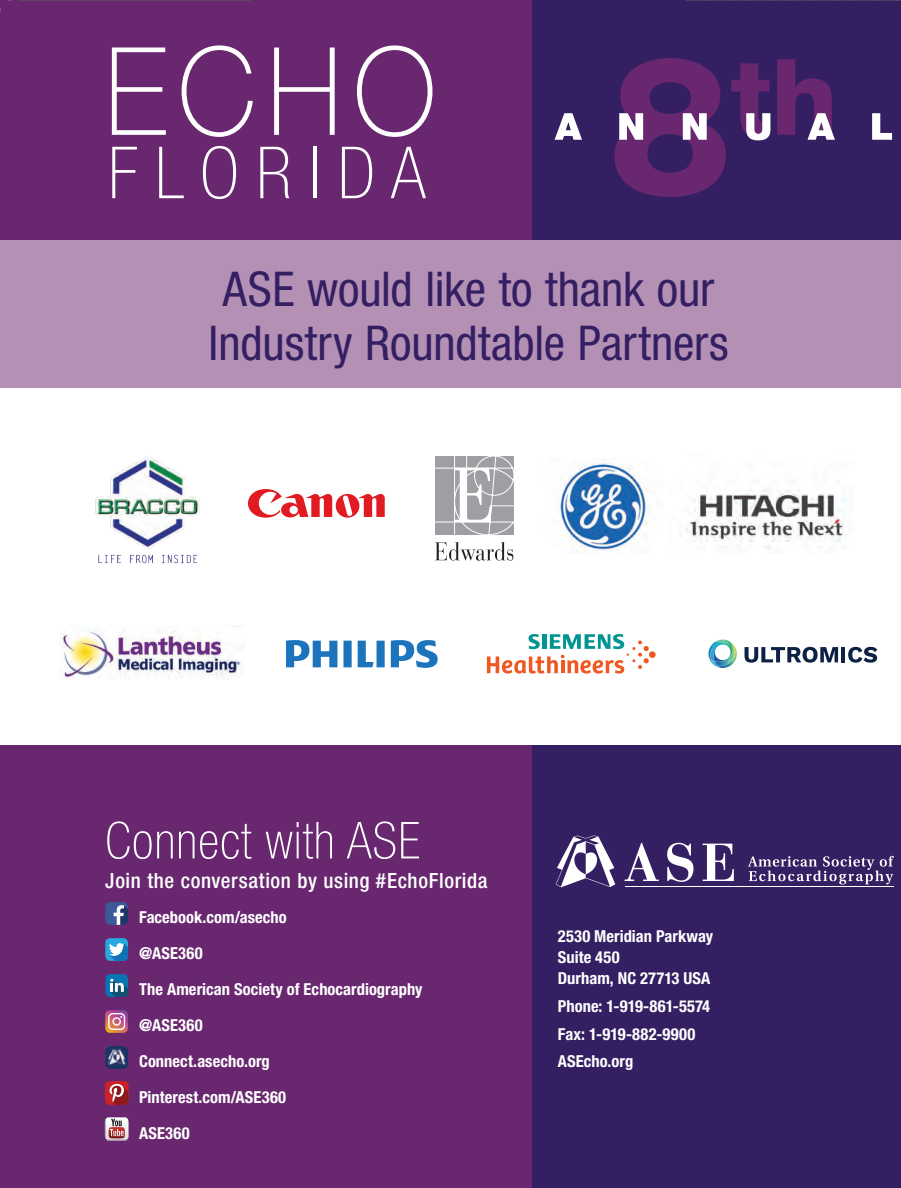
<style>
.page{position:relative;width:901px;height:1188px;background:#fff}
.page>*{position:absolute;margin:0;border:0;box-sizing:border-box;transform-origin:0 0}
.t1{font:100 122.25px "Helvetica Neue LT Std";color:#fff;scale:.91 1}
.t2{font:100 condensed 72px "Helvetica Neue LT Std";letter-spacing:.235em;color:#fff}
.t3{font:100 condensed 51px "Helvetica Neue LT Std";letter-spacing:.02em;color:#fff}
.t4{font:condensed 48px/54px "Helvetica Neue LT Std";color:#341f62}
.t5{font:500 condensed 21px "Helvetica Neue LT Std";letter-spacing:.03em;color:#fff}
.t6{font:700 condensed 16.5px/36px "Helvetica Neue LT Std";letter-spacing:.005em;color:#fff}
.s1{font-weight:800;font-size:194.4px;color:#68276f}
.s2{font-weight:800;font-size:105.75px;color:#68276f}
</style>
<div class="page">
<div style="left:0;top:745px;width:901px;height:443px;background:#68276f"></div>
<div style="left:532px;top:745px;width:369px;height:443px;background:#341f62"></div>
<div style="left:0;top:10px;width:901px;height:378px;background:#b390b4"></div>
<svg style="left:667px;top:843px;width:26px;height:39px"></svg>
<svg style="left:703px;top:843px;width:31px;height:38px"></svg>
<svg style="left:625px;top:843px;width:34px;height:38px"></svg>
<svg style="left:748px;top:856px;width:146px;height:28px"></svg>
<hr style="left:625px;top:886px;width:269px;height:1px;background:#fff">
<svg style="left:556px;top:835px;width:59px;height:52px"></svg>
<img style="left:105px;top:1046px;width:23px;height:23px">
<svg style="left:105px;top:1010px;width:23px;height:23px"></svg>
<svg style="left:105px;top:974px;width:23px;height:23px"></svg>
<svg style="left:105px;top:938px;width:23px;height:23px"></svg>
<svg style="left:105px;top:902px;width:23px;height:23px"></svg>
<svg style="left:105px;top:1081px;width:24px;height:24px"></svg>
<img style="left:128px;top:1120px;width:1px;height:19px">
<svg style="left:105px;top:1117px;width:23px;height:23px"></svg>
<div style="left:0;top:0;width:532px;height:239px;background:#68276f"></div>
<div style="left:532px;top:0;width:369px;height:239px;background:#341f62"></div>
<svg style="left:555px;top:113px;width:27px;height:27px"></svg>
<svg style="left:619px;top:113px;width:24px;height:27px"></svg>
<svg style="left:683px;top:113px;width:24px;height:27px"></svg>
<svg style="left:746px;top:113px;width:24px;height:27px"></svg>
<svg style="left:807px;top:113px;width:28px;height:27px"></svg>
<svg style="left:872px;top:113px;width:20px;height:27px"></svg>
<img style="left:558px;top:461px;width:92px;height:93px">
<svg style="left:435px;top:456px;width:79px;height:78px;background:#b0b1b4"></svg>
<svg style="left:435px;top:542px;width:78px;height:19px"></svg>
<svg style="left:248px;top:489px;width:137px;height:29px"></svg>
<img style="left:95px;top:456px;width:105px;height:108px">
<img style="left:685px;top:489px;width:162px;height:59px">
<svg style="left:487px;top:634px;width:169px;height:39px"></svg>
<svg style="left:709px;top:639px;width:28px;height:29px"></svg>
<svg style="left:745px;top:647px;width:93px;height:16px"></svg>
<hr style="left:841px;top:647px;width:4px;height:15px;background:#0d2145">
<svg style="left:848px;top:647px;width:29px;height:16px"></svg>
<svg style="left:286px;top:640px;width:152px;height:28px"></svg>
<img style="left:60px;top:625px;width:185px;height:54px">
<svg style="left:19px;top:0;width:232px;height:1px"></svg>
<svg style="left:686px;top:0;width:215px;height:1px"></svg>
<h1 class="t1" style="left:105px;top:21px;width:807px">ECHO <span class="s1">8</span><span class="s2">th</span></h1>
<h2 class="t2" style="left:108px;top:132px;width:319px">FLORIDA</h2>
<h3 class="t4" style="left:209px;top:261px;width:521px">ASE would like to thank our<br>Industry Roundtable Partners</h3>
<h3 class="t3" style="left:105px;top:812px;width:316px">Connect with ASE</h3>
<p class="t5" style="left:105px;top:868px;width:384px">Join the conversation by using #EchoFlorida</p>
<p class="t6" style="left:139px;top:899px;width:285px">Facebook.com/asecho<br>@ASE360<br>The American Society of Echocardiography @ASE360<br>Connect.asecho.org<br>Pinterest.com/ASE360<br>ASE360</p>
<p class="t6" style="left:558px;top:925px;width:157px;line-height:21px">2530 Meridian Parkway<br>Suite 450<br>Durham, NC 27713 USA</p>
<p class="t6" style="left:558px;top:992px;width:154px;line-height:27.8px">Phone: 1-919-861-5574<br>Fax: 1-919-882-9900<br>ASEcho.org</p>
</div>
